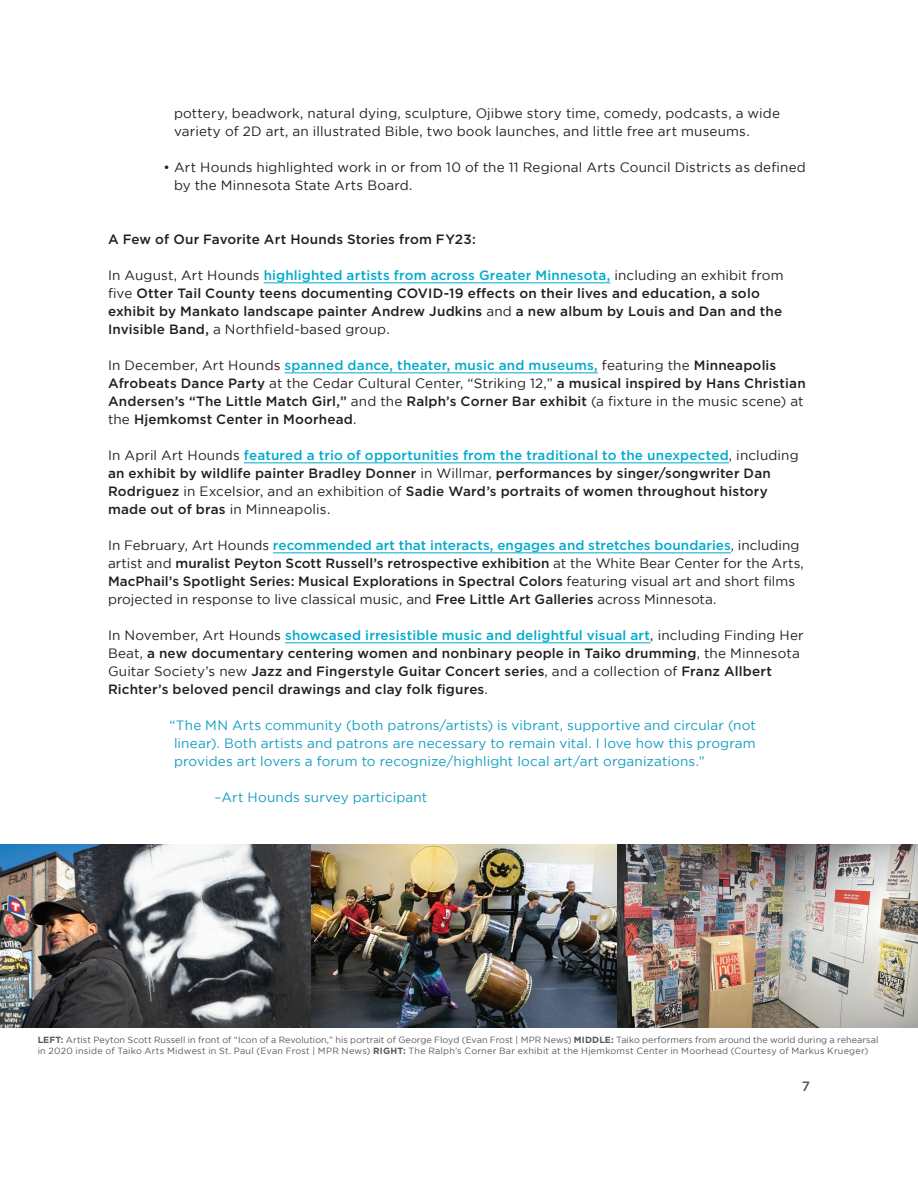
<style>
.page{position:relative;width:918px;height:1188px;background:#fff}
.page>*{position:absolute;margin:0;border:0;box-sizing:border-box;transform-origin:0 0}
.t1{font:500 13.5px/18px "Gotham";letter-spacing:.015em;color:#231f20}
.t2{font:13.5px/18px "Gotham";letter-spacing:.01em;color:#231f20}
.t3{font:13.5px/18px "Gotham";letter-spacing:.01em;color:#149dbf;text-align:justify}
.t4{font:500 13.5px "Gotham";color:#57585a}
.t5{font:9px/10.8px "Gotham";letter-spacing:.01em;color:#57585a}
.s1{font-weight:400}
.s2{color:#00abcd}
.s3{font-weight:500;color:#00abcd}
.s4{font-weight:500}
.s5{font-weight:700}
</style>
<div class="page">
<hr style="left:264px;top:282px;width:346px;height:1px;background:#00abcd">
<hr style="left:285px;top:372px;width:313px;height:1px;background:#00abcd">
<hr style="left:244px;top:462px;width:485px;height:1px;background:#00abcd">
<hr style="left:273px;top:552px;width:458px;height:1px;background:#00abcd">
<hr style="left:285px;top:642px;width:365px;height:1px;background:#00abcd">
<img style="left:0;top:844px;width:918px;height:183px">
<p class="t2" style="left:174px;top:104px;width:608px">pottery, beadwork, natural dying, sculpture, Ojibwe story time, comedy, podcasts, a wide variety of 2D art, an illustrated Bible, two book launches, and little free art museums.</p>
<p class="t2" style="left:174px;top:158px;width:633px;text-indent:-11px">• Art Hounds highlighted work in or from 10 of the 11 Regional Arts Council Districts as defined by the Minnesota State Arts Board.</p>
<h5 class="t1" style="left:108px;top:230px;width:369px">A Few of Our Favorite Art Hounds Stories from FY23:</h5>
<p class="t1" style="left:108px;top:266px;width:677px"><span class="s1">In August, Art Hounds</span> <span class="s2">highlighted artists from across Greater Minnesota,</span> <span class="s1">including an exhibit from five</span> Otter Tail County teens documenting COVID-19 efects on their lives and education, a solo exhibit by Mankato landscape painter Andrew Judkins <span class="s1">and</span> a new album by Louis and Dan and the Invisible Band, <span class="s1">a Northfield-based group.</span></p>
<p class="t1" style="left:108px;top:356px;width:699px"><span class="s1">In December, Art Hounds</span> <span class="s2">spanned dance, theater, music and museums,</span> <span class="s1">featuring the</span> Minneapolis Afrobeats Dance Party <span class="s1">at the Cedar Cultural Center, “Striking 12,”</span> a musical inspired by Hans Christian Andersen’s “The Little Match Girl,” <span class="s1">and the</span> Ralph’s Corner Bar exhibit <span class="s1">(a fixture in the music scene) at the</span> Hjemkomst Center in Moorhead<span class="s1">.</span></p>
<p class="t1" style="left:108px;top:446px;width:692px"><span class="s1">In April Art Hounds</span> <span class="s2">featured a trio of opportunities from the traditional to the unexpected</span><span class="s1">, including </span>an exhibit by wildlife painter Bradley Donner <span class="s1">in Willmar,</span> performances by singer/songwriter Dan Rodriguez <span class="s1">in Excelsior, and an exhibition of</span> Sadie Ward’s portraits of women throughout history made out of bras <span class="s1">in Minneapolis.</span></p>
<p class="t2" style="left:108px;top:536px;width:697px">In February, Art Hounds <span class="s3">recommended art that interacts, engages and stretches boundaries</span>, including artist and <span class="s4">muralist Peyton Scott Russell’s retrospective exhibition</span> at the White Bear Center for the Arts, <span class="s4">MacPhail’s Spotlight Series: Musical Explorations in Spectral Colors</span> featuring visual art and short films projected in response to live classical music, and <span class="s4">Free Little Art Galleries</span> across Minnesota.</p>
<p class="t1" style="left:108px;top:626px;width:697px"><span class="s1">In November, Art Hounds</span> <span class="s2">showcased irresistible music and delightful visual art</span><span class="s1">, including Finding Her Beat,</span> a new documentary centering women and nonbinary people in Taiko drumming<span class="s1">, the Minnesota Guitar Society’s new</span> Jazz and Fingerstyle Guitar Concert series<span class="s1">, and a collection of</span> Franz Allbert Richter’s beloved pencil drawings and clay folk fgures<span class="s1">.</span></p>
<p class="t3" style="left:174px;top:716px;width:584px;text-indent:-4px">“The MN Arts community (both patrons/artists) is vibrant, supportive and circular (not linear). Both artists and patrons are necessary to remain vital. I love how this program provides art lovers a forum to recognize/highlight local art/art organizations.”</p>
<p class="t3" style="left:215px;top:788px;width:214px">–Art Hounds survey participant</p>
<p class="t5" style="left:38px;top:1034px;width:842px"><span class="s5">LEFT:</span> Artist Peyton Scott Russell in front of “Icon of a Revolution,” his portrait of George Floyd (Evan Frost | MPR News) <span class="s5">MIDDLE:</span> Taiko performers from around the world during a rehearsal in 2020 inside of Taiko Arts Midwest in St. Paul (Evan Frost | MPR News) <span class="s5">RIGHT:</span> The Ralph’s Corner Bar exhibit at the Hjemkomst Center in Moorhead (Courtesy of Markus Krueger)</p>
<p class="t4" style="left:802px;top:1077px;width:10px">7</p>
</div>
